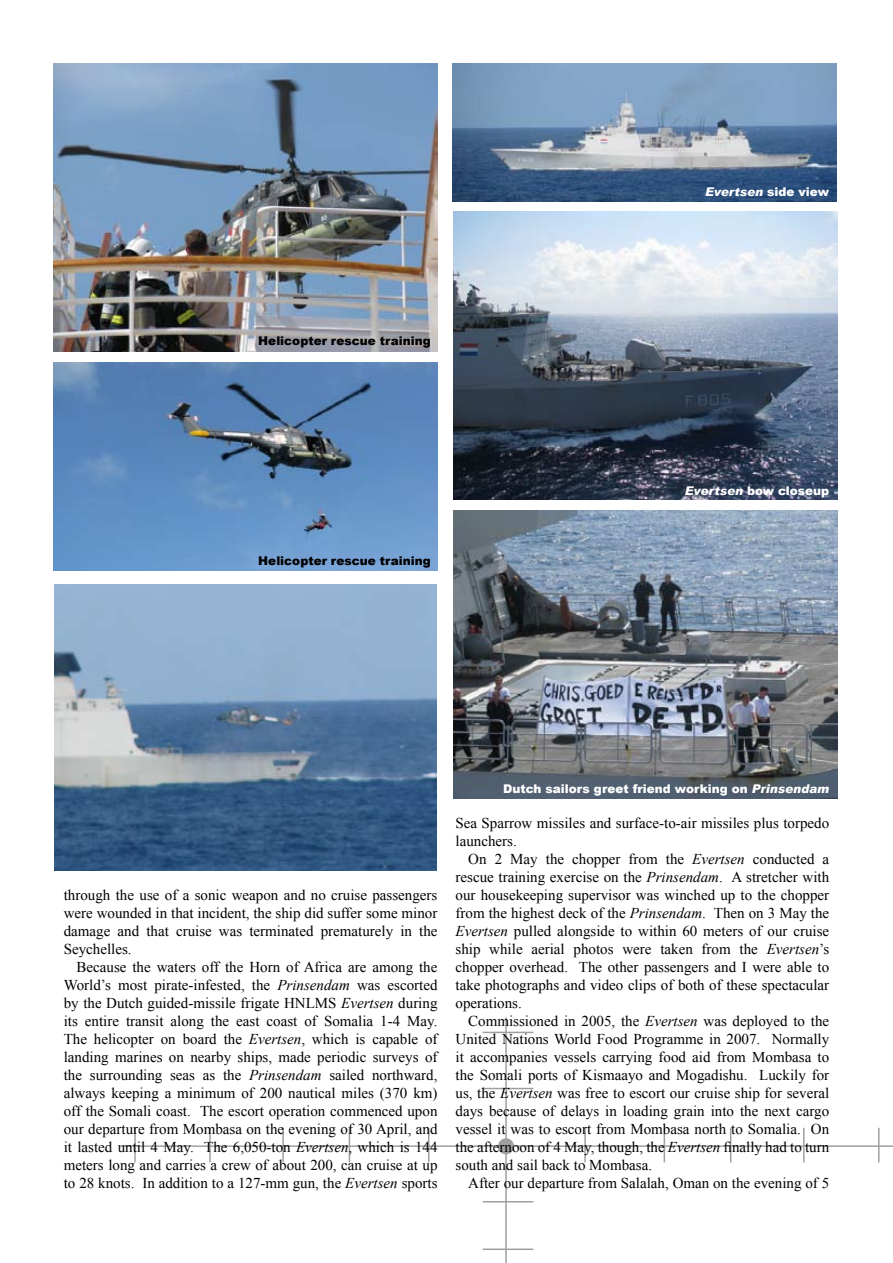
<style>
.page{position:relative;width:893px;height:1263px;background:#fff}
.page>*{position:absolute;margin:0;border:0;box-sizing:border-box;transform-origin:0 0}
.t1{font:15px/18px "Times New Roman";color:#000;text-align:justify}
.t2{font:900 12px "Arial";color:#fff}
.t3{font:900 12px "Arial";color:#000}
.t4{font:italic 900 12px "Arial";color:#fff}
.s1{font-style:normal}
.s2{font-style:italic}
</style>
<div class="page">
<hr style="left:119px;top:1145px;width:774px;height:2px;background:#000">
<hr style="left:505px;top:1017px;width:2px;height:246px;background:#000">
<hr style="left:134px;top:1128px;width:2px;height:34px;background:#000">
<hr style="left:878px;top:1128px;width:1px;height:34px;background:#000">
<hr style="left:209px;top:1128px;width:2px;height:34px;background:#000">
<hr style="left:803px;top:1128px;width:2px;height:34px;background:#000">
<hr style="left:282px;top:1128px;width:2px;height:34px;background:#000">
<hr style="left:730px;top:1128px;width:1px;height:34px;background:#000">
<hr style="left:349px;top:1128px;width:1px;height:34px;background:#000">
<hr style="left:664px;top:1128px;width:1px;height:34px;background:#000">
<hr style="left:428px;top:1128px;width:1px;height:34px;background:#000">
<hr style="left:584px;top:1128px;width:2px;height:34px;background:#000">
<hr style="left:483px;top:1201px;width:50px;height:1px;background:#000">
<hr style="left:483px;top:1088px;width:50px;height:1px;background:#000">
<hr style="left:483px;top:1032px;width:50px;height:1px;background:#000">
<hr style="left:483px;top:1248px;width:50px;height:2px;background:#000">
<div style="left:499px;top:1139px;width:14px;height:15px;background:#9f9f9f;border-radius:50%"></div>
<div style="left:498px;top:1138px;width:16px;height:16px;border:2px solid #000;border-radius:50%"></div>
<img style="left:54px;top:64px;width:384px;height:288px">
<img style="left:452px;top:64px;width:384px;height:137px">
<img style="left:54px;top:362px;width:384px;height:209px">
<img style="left:453px;top:211px;width:384px;height:288px">
<img style="left:453px;top:510px;width:384px;height:288px">
<img style="left:54px;top:584px;width:382px;height:287px">
<p class="t3" style="left:258px;top:331px;width:174px">Helicopter rescue training</p>
<p class="t3" style="left:258px;top:552px;width:174px">Helicopter rescue training</p>
<p class="t4" style="left:705px;top:184px;width:126px">Evertsen <span class="s1">side view</span></p>
<p class="t2" style="left:685px;top:482px;width:146px"><span class="s2">Evertsen</span> bow closeup</p>
<p class="t1" style="left:64px;top:886px;width:375px">through the use of a sonic weapon and no cruise passengers were wounded in that incident, the ship did suffer some minor damage and that cruise was terminated prematurely in the Seychelles.</p>
<p class="t1" style="left:64px;top:958px;width:375px;text-indent:13px">Because the waters off the Horn of Africa are among the World’s most pirate-infested, the <span class="s2">Prinsendam</span> was escorted by the Dutch guided-missile frigate HNLMS <span class="s2">Evertsen</span> during its entire transit along the east coast of Somalia 1-4 May.<br>The helicopter on board the <span class="s2">Evertsen</span>, which is capable of landing marines on nearby ships, made periodic surveys of the surrounding seas as the <span class="s2">Prinsendam</span> sailed northward, always keeping a minimum of 200 nautical miles (370 km) off the Somali coast. The escort operation commenced upon our departure from Mombasa on the evening of 30 April, and it lasted until 4 May. The 6,050-ton <span class="s2">Evertsen</span>, which is 144 meters long and carries a crew of about 200, can cruise at up to 28 knots. In addition to a 127-mm gun, the <span class="s2">Evertsen</span> sports</p>
<p class="t2" style="left:503px;top:780px;width:328px">Dutch sailors greet friend working on <span class="s2">Prinsendam</span></p>
<p class="t1" style="left:455px;top:814px;width:375px">Sea Sparrow missiles and surface-to-air missiles plus torpedo launchers.</p>
<p class="t1" style="left:455px;top:850px;width:375px;text-indent:13px">On 2 May the chopper from the <span class="s2">Evertsen</span> conducted a rescue training exercise on the <span class="s2">Prinsendam</span>. A stretcher with our housekeeping supervisor was winched up to the chopper from the highest deck of the <span class="s2">Prinsendam</span>. Then on 3 May the <span class="s2">Evertsen</span> pulled alongside to within 60 meters of our cruise ship while aerial photos were taken from the <span class="s2">Evertsen</span>’s chopper overhead. The other passengers and I were able to take photographs and video clips of both of these spectacular operations.</p>
<p class="t1" style="left:455px;top:1012px;width:375px;text-indent:13px">Commissioned in 2005, the <span class="s2">Evertsen</span> was deployed to the United Nations World Food Programme in 2007. Normally it accompanies vessels carrying food aid from Mombasa to the Somali ports of Kismaayo and Mogadishu. Luckily for us, the <span class="s2">Evertsen</span> was free to escort our cruise ship for several days because of delays in loading grain into the next cargo vessel it was to escort from Mombasa north to Somalia. On the afternoon of 4 May, though, the <span class="s2">Evertsen</span> finally had to turn south and sail back to Mombasa.</p>
<p class="t1" style="left:468px;top:1174px;width:362px">After our departure from Salalah, Oman on the evening of 5</p>
</div>
